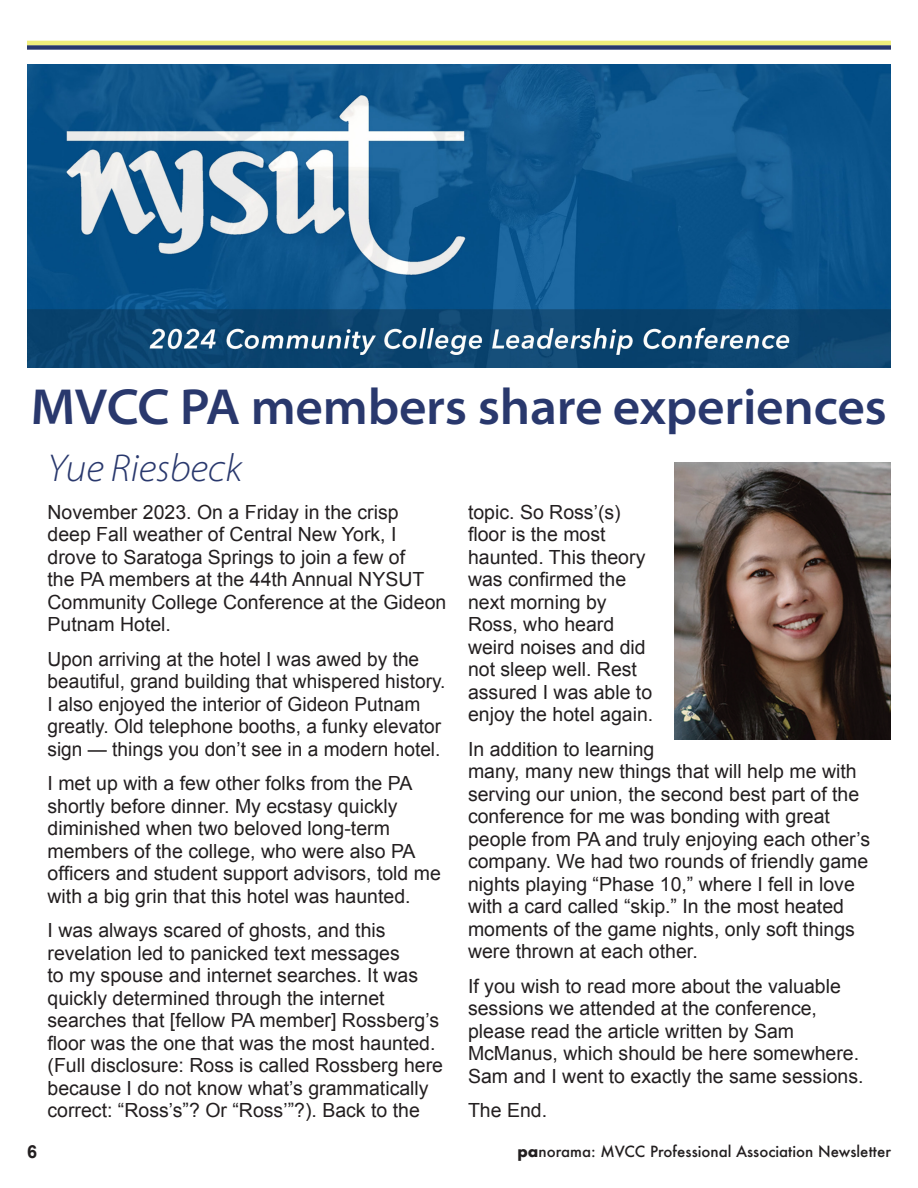
<style>
.page{position:relative;width:918px;height:1188px;background:#fff}
.page>*{position:absolute;margin:0;border:0;box-sizing:border-box;transform-origin:0 0}
.Headline_-_Small{font:51px "Myriad Variable Concept";letter-spacing:-.005em;color:#29386d}
.Headline_-_Small-2{font:italic 39px "Myriad Variable Concept";letter-spacing:-.005em;color:#29386d}
.Article_body{font:19.5px/22.5px "Arial";color:#231f20}
.t1{font:700 18px "Arial";color:#231f20}
.t2{font:500 15px "Futura";color:#231f20}
.s1{font-weight:700}
</style>
<div class="page">
<img style="left:27px;top:65px;width:864px;height:302px">
<div style="left:27px;top:45px;width:864px;height:5px;background:#29386d"></div>
<hr style="left:27px;top:41px;width:864px;height:4px;background:#f0ee7b">
<img style="left:675px;top:462px;width:216px;height:278px">
<p class="Headline_-_Small" style="left:31px;top:377px;width:858px">MVCC PA members share experiences</p>
<p class="Headline_-_Small-2" style="left:48px;top:445px;width:196px">Yue Riesbeck</p>
<p class="Article_body" style="left:48px;top:501px;width:400px">November 2023. On a Friday in the crisp deep Fall weather of Central New York, I drove to Saratoga Springs to join a few of<br>the PA members at the 44th Annual NYSUT Community College Conference at the Gideon Putnam Hotel.</p>
<p class="Article_body" style="left:48px;top:648px;width:399px">Upon arriving at the hotel I was awed by the beautiful, grand building that whispered history.<br>I also enjoyed the interior of Gideon Putnam greatly. Old telephone booths, a funky elevator sign — things you don’t see in a modern hotel.</p>
<p class="Article_body" style="left:48px;top:772px;width:395px">I met up with a few other folks from the PA shortly before dinner. My ecstasy quickly diminished when two beloved long-term members of the college, who were also PA officers and student support advisors, told me with a big grin that this hotel was haunted.</p>
<p class="Article_body" style="left:48px;top:919px;width:397px">I was always scared of ghosts, and this revelation led to panicked text messages<br>to my spouse and internet searches. It was quickly determined through the internet searches that [fellow PA member] Rossberg’s floor was the one that was the most haunted. (Full disclosure: Ross is called Rossberg here because I do not know what’s grammatically correct: “Ross’s”? Or “Ross’”?). Back to the</p>
<p class="Article_body" style="left:468px;top:501px;width:187px">topic. So Ross’(s) floor is the most haunted. This theory was confirmed the next morning by<br>Ross, who heard weird noises and did not sleep well. Rest assured I was able to enjoy the hotel again.</p>
<p class="Article_body" style="left:468px;top:738px;width:404px">In addition to learning<br>many, many new things that will help me with serving our union, the second best part of the conference for me was bonding with great people from PA and truly enjoying each other’s company. We had two rounds of friendly game nights playing “Phase 10,” where I fell in love with a card called “skip.” In the most heated moments of the game nights, only soft things were thrown at each other.</p>
<p class="Article_body" style="left:468px;top:975px;width:397px">If you wish to read more about the valuable sessions we attended at the conference, please read the article written by Sam McManus, which should be here somewhere.<br>Sam and I went to exactly the same sessions.</p>
<p class="Article_body" style="left:468px;top:1099px;width:81px">The End.</p>
<p class="t1" style="left:27px;top:1140px;width:12px">6</p>
<p class="t2" style="left:517px;top:1141px;width:375px"><span class="s1">pa</span>norama: MVCC Professional Association Newsletter</p>
</div>
